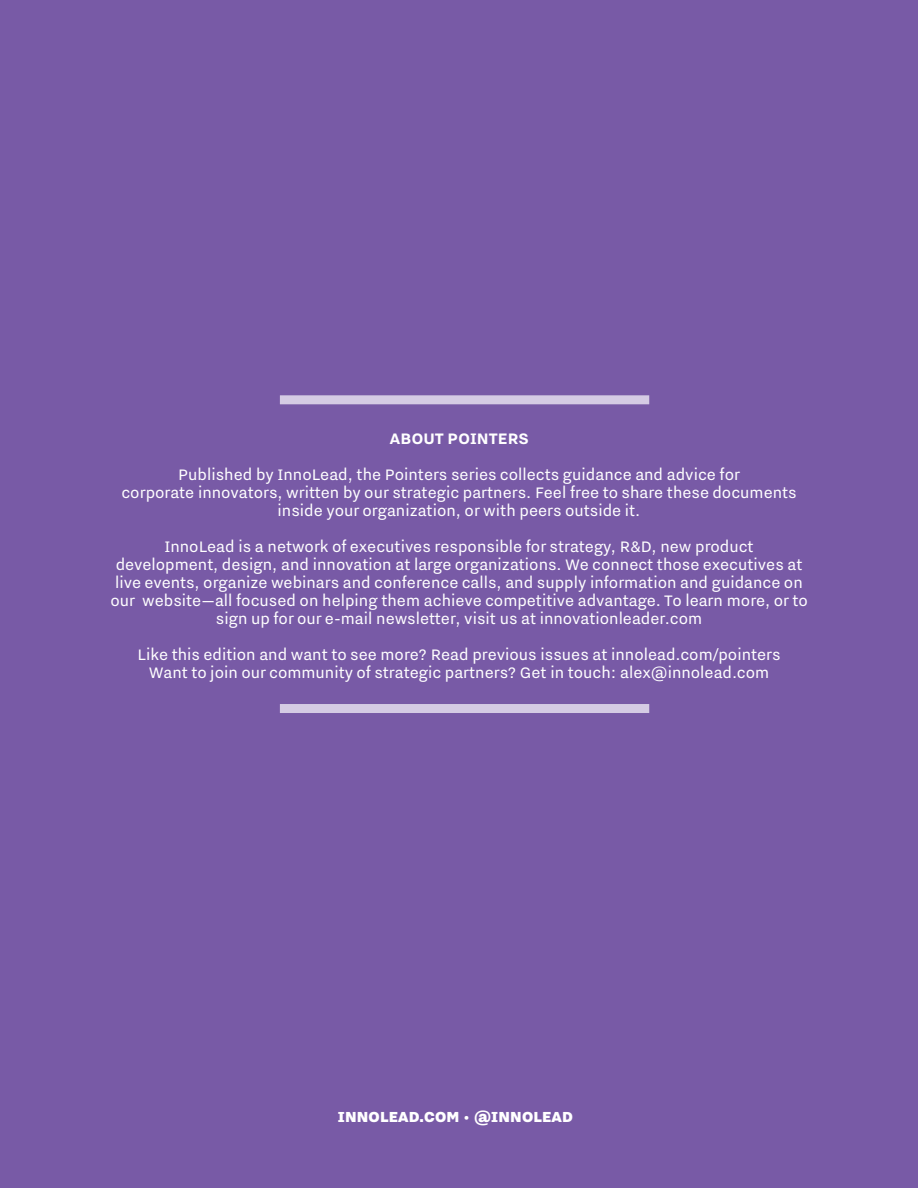
<style>
.page{position:relative;width:918px;height:1188px;background:#785aa6}
.page>*{position:absolute;margin:0;border:0;box-sizing:border-box;transform-origin:0 0}
.t1{font:18.75px/18px "Nitti Grotesk";color:#fff;text-align:center}
.t2{font:700 18.75px "Nitti Grotesk";color:#fff}
.t3{font:900 18px "Nitti Grotesk";letter-spacing:.01em;color:#fff}
</style>
<div class="page">
<div style="left:280px;top:395px;width:369px;height:9px;background:#d5cbe4"></div>
<div style="left:280px;top:704px;width:369px;height:9px;background:#d5cbe4"></div>
<p class="t2" style="left:389px;top:428px;width:141px">ABOUT POINTERS</p>
<p class="t1" style="left:121px;top:465px;width:677px">Published by InnoLead, the Pointers series collects guidance and advice for<br>corporate innovators, written by our strategic partners. Feel free to share these documents inside your organization, or with peers outside it.</p>
<p class="t1" style="left:110px;top:537px;width:699px">InnoLead is a network of executives responsible for strategy, R&amp;D, new product<br>development, design, and innovation at large organizations. We connect those executives at live events, organize webinars and conference calls, and supply information and guidance on our website—all focused on helping them achieve competitive advantage. To learn more, or to sign up for our e-mail newsletter, visit us at innovationleader.com</p>
<p class="t1" style="left:137px;top:645px;width:645px">Like this edition and want to see more? Read previous issues at innolead.com/pointers</p>
<p class="t1" style="left:149px;top:663px;width:622px">Want to join our community of strategic partners? Get in touch: alex@innolead.com</p>
<p class="t3" style="left:338px;top:1106px;width:237px">INNOLEAD.COM • @INNOLEAD</p>
</div>
